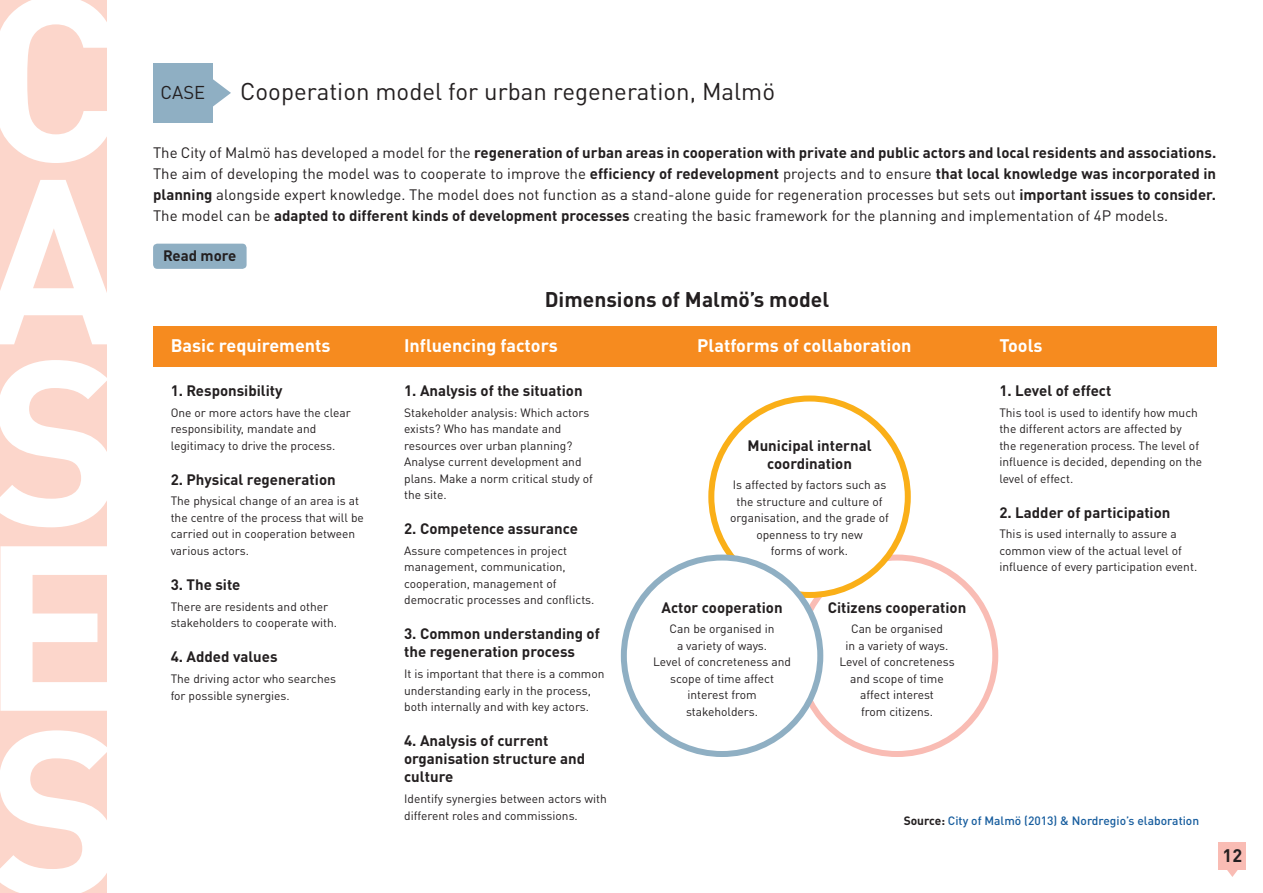
<style>
.page{position:relative;width:1263px;height:893px;background:#fff}
.page>*{position:absolute;margin:0;border:0;box-sizing:border-box;transform-origin:0 0}
.t1{font:700 231px/183.6px "DINOT";color:#fff;text-align:justify}
.t2{font:24px "DINOT";color:#231f20}
.t3{font:700 21px "DINOT";color:#231f20}
.t4{font:18.3px "DINOT";color:#231f20}
.t5{font:700 18px "DINOT";color:#fff}
.t6{font:700 18px "DINOT";color:#231f20}
.t7{font:15px/21px "DINOT";color:#231f20;text-align:justify}
.t8{font:700 15px/18px "DINOT";color:#231f20}
.t9{font:12px/16.5px "DINOT";color:#231f20}
.t10{font:500 12px "DINOT";color:#175d9e}
.s1{font-weight:700}
.s2{font-weight:700;color:#231f20}
</style>
<div class="page">
<div style="left:0;top:0;width:106px;height:893px;background:#fcd6cb"></div>
<svg style="left:1226px;top:869px;width:12px;height:8px"></svg>
<div style="left:1219px;top:842px;width:27px;height:27px;background:#f9bcb4"></div>
<svg style="left:213px;top:79px;width:18px;height:28px"></svg>
<div style="left:153px;top:63px;width:60px;height:60px;background:#8fafc3"></div>
<div style="left:153px;top:244px;width:94px;height:25px;background:#8fafc3;border-radius:4px"></div>
<div style="left:153px;top:326px;width:1063px;height:40px;background:#f68b1f"></div>
<div style="left:796px;top:555px;width:202px;height:202px;border:6px solid #f9bcb4;border-radius:50%"></div>
<div style="left:711px;top:398px;width:197px;height:197px;background:#fff;border-radius:50%"></div>
<div style="left:708px;top:395px;width:203px;height:203px;border:6px solid #faaf18;border-radius:50%"></div>
<div style="left:624px;top:558px;width:196px;height:196px;background:#fff;border-radius:50%"></div>
<div style="left:621px;top:555px;width:202px;height:202px;border:6px solid #8fafc3;border-radius:50%"></div>
<h1 class="t1" style="left:-21px;top:-20px;width:149px">C A S E S</h1>
<h3 class="t4" style="left:161px;top:81px;width:46px">CASE</h3>
<h2 class="t2" style="left:240px;top:76px;width:536px">Cooperation model for urban regeneration, Malmö</h2>
<p class="t7" style="left:153px;top:142px;width:1065px">The City of Malmö has developed a model for the <span class="s1">regeneration of urban areas in cooperation with private and public actors and local residents and associations.<br></span>The aim of developing the model was to cooperate to improve the <span class="s1">efficiency of redevelopment</span> projects and to ensure <span class="s1">that local knowledge was incorporated in planning</span> alongside expert knowledge. The model does not function as a stand-alone guide for regeneration processes but sets out <span class="s1">important issues to consider.<br></span>The model can be <span class="s1">adapted to different kinds of development processes</span> creating the basic framework for the planning and implementation of 4P models.</p>
<p class="t8" style="left:163px;top:246px;width:75px">Read more</p>
<h3 class="t3" style="left:545px;top:285px;width:286px">Dimensions of Malmö’s model</h3>
<h3 class="t5" style="left:171px;top:334px;width:161px">Basic requirements</h3>
<p class="t8" style="left:171px;top:381px;width:113px">1. Responsibility</p>
<p class="t9" style="left:171px;top:404px;width:182px">One or more actors have the clear responsibility, mandate and legitimacy to drive the process.</p>
<p class="t8" style="left:171px;top:470px;width:167px">2. Physical regeneration</p>
<p class="t9" style="left:171px;top:493px;width:195px">The physical change of an area is at the centre of the process that will be carried out in cooperation between various actors.</p>
<p class="t8" style="left:171px;top:575px;width:71px">3. The site</p>
<p class="t9" style="left:171px;top:598px;width:168px">There are residents and other stakeholders to cooperate with.</p>
<p class="t8" style="left:171px;top:647px;width:108px">4. Added values</p>
<p class="t9" style="left:171px;top:670px;width:167px">The driving actor who searches for possible synergies.</p>
<h3 class="t5" style="left:404px;top:334px;width:155px">Influencing factors</h3>
<h3 class="t5" style="left:697px;top:334px;width:216px">Platforms of collaboration</h3>
<p class="t8" style="left:404px;top:381px;width:180px">1. Analysis of the situation</p>
<p class="t9" style="left:404px;top:404px;width:190px">Stakeholder analysis: Which actors exists? Who has mandate and resources over urban planning?<br>Analyse current development and plans. Make a norm critical study of the site.</p>
<p class="t8" style="left:404px;top:519px;width:175px">2. Competence assurance</p>
<p class="t9" style="left:404px;top:542px;width:192px">Assure competences in project management, communication, cooperation, management of democratic processes and conflicts.</p>
<p class="t8" style="left:404px;top:625px;width:197px">3. Common understanding of the regeneration process</p>
<p class="t9" style="left:404px;top:665px;width:202px">It is important that there is a common understanding early in the process, both internally and with key actors.</p>
<p class="t8" style="left:404px;top:731px;width:182px">4. Analysis of current organisation structure and culture</p>
<p class="t9" style="left:404px;top:790px;width:204px">Identify synergies between actors with different roles and commissions.</p>
<p class="t10" style="left:904px;top:813px;width:297px"><span class="s2">Source:</span> City of Malmö (2013) &amp; Nordregio’s elaboration</p>
<h3 class="t5" style="left:999px;top:334px;width:45px">Tools</h3>
<p class="t8" style="left:999px;top:381px;width:114px">1. Level of effect</p>
<p class="t9" style="left:999px;top:404px;width:204px">This tool is used to identify how much the different actors are affected by<br>the regeneration process. The level of influence is decided, depending on the level of effect.</p>
<p class="t8" style="left:999px;top:503px;width:173px">2. Ladder of participation</p>
<p class="t9" style="left:999px;top:526px;width:199px">This is used internally to assure a common view of the actual level of influence of every participation event.</p>
<p class="t8" style="left:747px;top:436px;width:126px;text-align:center">Municipal internal coordination</p>
<p class="t9" style="left:730px;top:477px;width:160px;text-align:center">Is affected by factors such as the structure and culture of organisation, and the grade of openness to try new<br>forms of work.</p>
<p class="t8" style="left:828px;top:598px;width:140px">Citizens cooperation</p>
<p class="t9" style="left:839px;top:620px;width:117px;text-align:center">Can be organised<br>in a variety of ways.<br>Level of concreteness and scope of time affect interest<br>from citizens.</p>
<p class="t8" style="left:661px;top:598px;width:123px">Actor cooperation</p>
<p class="t9" style="left:653px;top:620px;width:139px;text-align:center">Can be organised in<br>a variety of ways.<br>Level of concreteness and scope of time affect interest from stakeholders.</p>
<h3 class="t6" style="left:1222px;top:844px;width:21px">12</h3>
</div>
